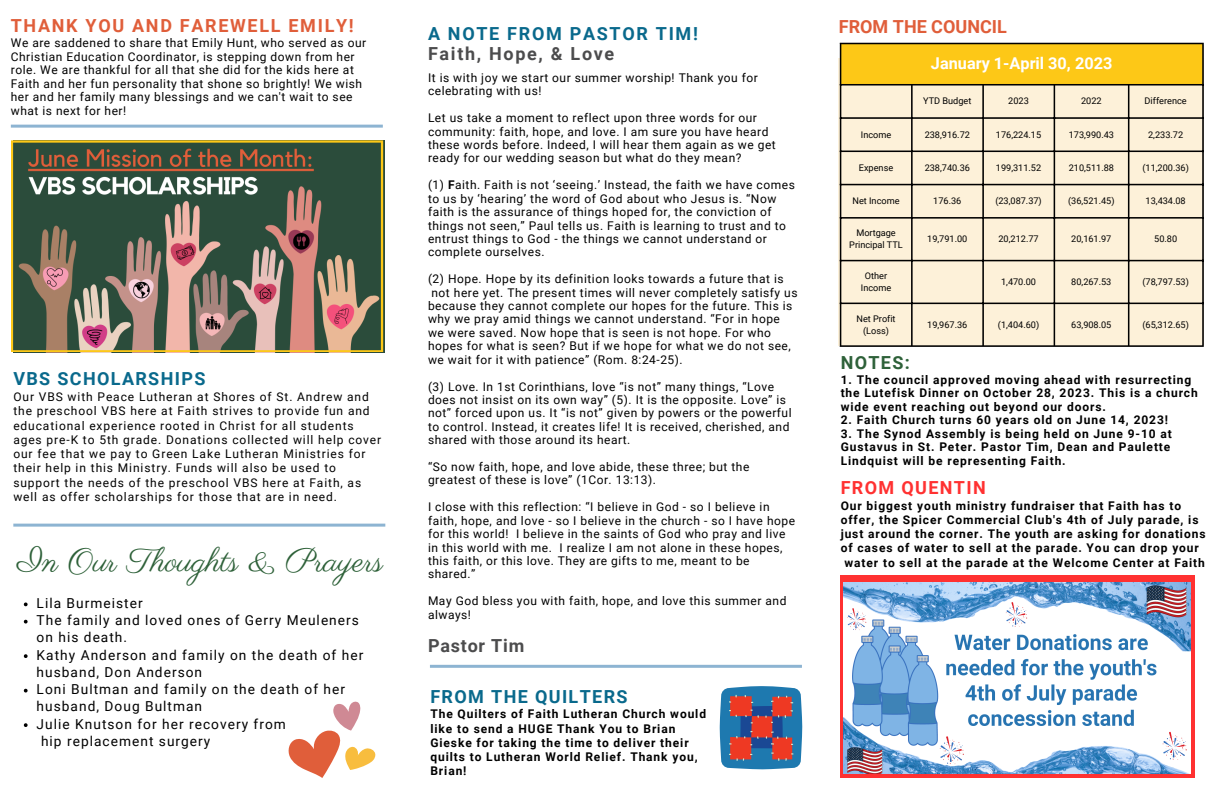
<style>
.page{position:relative;width:1224px;height:792px;background:#fff}
.page>*{position:absolute;margin:0;border:0;box-sizing:border-box;transform-origin:0 0}
.t1{font:33px "Parisienne";color:#2e6139}
.t2{font:700 18px "Roboto";letter-spacing:.075em;color:#09698c}
.t3{font:700 18px "Roboto";letter-spacing:.095em;color:#e05e3a}
.t4{font:700 18px "Roboto";letter-spacing:.095em;color:#09698c}
.t5{font:700 18px "Roboto";letter-spacing:.095em;color:#4c4c4d}
.t6{font:700 18px "Roboto";color:#e05e3a}
.t7{font:700 18px "Roboto";letter-spacing:.075em;color:#ff3131}
.t8{font:700 18px "Roboto";letter-spacing:.045em;color:#4c4c4d}
.t9{font:700 18px "Roboto";letter-spacing:.075em;color:#2e6139}
.t10{font:700 16.3px "Roboto";color:#fff}
.t11{font:13.7px/17.2px "Roboto";letter-spacing:.075em;color:#000}
.t12{font:12px/13.4px "Roboto";letter-spacing:.045em;color:#000}
.t13{font:700 12px/13.5px "Roboto";letter-spacing:.075em;color:#000}
.t14{font:12px/14.2px "Roboto";letter-spacing:.075em;color:#000}
.t15{font:9.2px/12.2px "Roboto";color:#000;text-align:center}
.s1{font-weight:700}
</style>
<div class="page">
<div style="left:839px;top:58px;width:365px;height:288px;background:#fdf1d9"></div>
<div style="left:840px;top:43px;width:363px;height:42px;background:#fdc817"></div>
<hr style="left:840px;top:44px;width:1px;height:301px;background:#000">
<hr style="left:911px;top:86px;width:2px;height:259px;background:#000">
<hr style="left:982px;top:86px;width:2px;height:259px;background:#000">
<hr style="left:1054px;top:86px;width:1px;height:259px;background:#000">
<hr style="left:1128px;top:86px;width:1px;height:259px;background:#000">
<hr style="left:1202px;top:44px;width:2px;height:301px;background:#000">
<hr style="left:840px;top:43px;width:364px;height:1px;background:#000">
<hr style="left:840px;top:84px;width:364px;height:2px;background:#000">
<hr style="left:840px;top:117px;width:364px;height:2px;background:#000">
<hr style="left:840px;top:151px;width:364px;height:1px;background:#000">
<hr style="left:840px;top:184px;width:364px;height:1px;background:#000">
<hr style="left:840px;top:217px;width:364px;height:2px;background:#000">
<hr style="left:840px;top:260px;width:364px;height:1px;background:#000">
<hr style="left:840px;top:303px;width:364px;height:1px;background:#000">
<hr style="left:840px;top:345px;width:364px;height:2px;background:#000">
<hr style="left:13px;top:524px;width:372px;height:3px;background:#8db4d2">
<svg style="left:11px;top:140px;width:372px;height:212px;background:#6d6b57"></svg>
<svg style="left:288px;top:701px;width:88px;height:77px"></svg>
<svg style="left:840px;top:576px;width:354px;height:202px;background:#ed464c"></svg>
<img style="left:844px;top:583px;width:347px;height:190px">
<svg style="left:720px;top:686px;width:82px;height:83px;background:#696583"></svg>
<svg style="left:24px;top:603px;width:4px;height:3px"></svg>
<svg style="left:24px;top:620px;width:4px;height:4px"></svg>
<svg style="left:24px;top:654px;width:4px;height:4px"></svg>
<svg style="left:24px;top:689px;width:4px;height:4px"></svg>
<svg style="left:24px;top:723px;width:4px;height:4px"></svg>
<hr style="left:11px;top:125px;width:372px;height:3px;background:#8db4d2">
<hr style="left:430px;top:665px;width:372px;height:3px;background:#8db4d2">
<p class="t3" style="left:11px;top:16px;width:344px">THANK YOU AND FAREWELL EMILY!</p>
<p class="t12" style="left:11px;top:37px;width:357px">We are saddened to share that Emily Hunt, who served as our Christian Education Coordinator, is stepping down from her role. We are thankful for all that she did for the kids here at Faith and her fun personality that shone so brightly! We wish her and her family many blessings and we can't wait to see what is next for her!</p>
<p class="t2" style="left:13px;top:369px;width:194px">VBS SCHOLARSHIPS</p>
<p class="t14" style="left:13px;top:390px;width:369px">Our VBS with Peace Lutheran at Shores of St. Andrew and the preschool VBS here at Faith strives to provide fun and educational experience rooted in Christ for all students ages pre-K to 5th grade. Donations collected will help cover our fee that we pay to Green Lake Lutheran Ministries for their help in this Ministry. Funds will also be used to support the needs of the preschool VBS here at Faith, as well as offer scholarships for those that are in need.</p>
<p class="t1" style="left:17px;top:540px;width:367px">In Our Thoughts &amp; Prayers</p>
<p class="t11" style="left:37px;top:594px;width:108px">Lila Burmeister</p>
<p class="t11" style="left:37px;top:612px;width:324px">The family and loved ones of Gerry Meuleners on his death.</p>
<p class="t11" style="left:37px;top:646px;width:328px">Kathy Anderson and family on the death of her husband, Don Anderson</p>
<p class="t11" style="left:37px;top:681px;width:310px">Loni Bultman and family on the death of her husband, Doug Bultman</p>
<p class="t11" style="left:41px;top:715px;width:246px;text-indent:-4px">Julie Knutson for her recovery from hip replacement surgery</p>
<p class="t4" style="left:428px;top:23px;width:271px">A NOTE FROM PASTOR TIM!</p>
<p class="t5" style="left:428px;top:44px;width:188px">Faith, Hope, &amp; Love</p>
<p class="t12" style="left:428px;top:71px;width:331px">It is with joy we start our summer worship! Thank you for celebrating with us!</p>
<p class="t12" style="left:428px;top:111px;width:349px">Let us take a moment to reflect upon three words for our community: faith, hope, and love. I am sure you have heard these words before. Indeed, I will hear them again as we get ready for our wedding season but what do they mean?</p>
<p class="t12" style="left:428px;top:178px;width:368px">(1) <span class="s1">F</span>aith. Faith is not ‘seeing.’ Instead, the faith we have comes to us by ‘hearing’ the word of God about who Jesus is. “Now faith is the assurance of things hoped for, the conviction of things not seen,” Paul tells us. Faith is learning to trust and to entrust things to God - the things we cannot understand or complete ourselves.</p>
<p class="t12" style="left:428px;top:272px;width:371px">(2) Hope. Hope by its definition looks towards a future that is not here yet. The present times will never completely satisfy us because they cannot complete our hopes for the future. This is why we pray amid things we cannot understand. “For in hope we were saved. Now hope that is seen is not hope. For who hopes for what is seen? But if we hope for what we do not see, we wait for it with patience” (Rom. 8:24-25).</p>
<p class="t12" style="left:428px;top:380px;width:365px">(3) Love. In 1st Corinthians, love “is not” many things, “Love does not insist on its own way” (5). It is the opposite. Love” is not” forced upon us. It “is not” given by powers or the powerful to control. Instead, it creates life! It is received, cherished, and shared with those around its heart.</p>
<p class="t12" style="left:428px;top:460px;width:323px">“So now faith, hope, and love abide, these three; but the greatest of these is love” (1Cor. 13:13).</p>
<p class="t12" style="left:428px;top:500px;width:369px">I close with this reflection: “I believe in God - so I believe in faith, hope, and love - so I believe in the church - so I have hope for this world! I believe in the saints of God who pray and live in this world with me. I realize I am not alone in these hopes, this faith, or this love. They are gifts to me, meant to be shared.”</p>
<p class="t12" style="left:428px;top:594px;width:360px">May God bless you with faith, hope, and love this summer and always!</p>
<p class="t8" style="left:428px;top:635px;width:98px">Pastor Tim</p>
<p class="t2" style="left:430px;top:686px;width:199px">FROM THE QUILTERS</p>
<p class="t13" style="left:430px;top:707px;width:277px;line-height:14.2px">The Quilters of Faith Lutheran Church would like to send a HUGE Thank You to Brian Gieske for taking the time to deliver their quilts to Lutheran World Relief. Thank you, Brian!</p>
<p class="t6" style="left:839px;top:16px;width:169px">FROM THE COUNCIL</p>
<p class="t10" style="left:931px;top:54px;width:183px">January 1-April 30, 2023</p>
<p class="t15" style="left:923px;top:95px;width:50px">YTD Budget</p>
<p class="t15" style="left:1008px;top:95px;width:22px">2023</p>
<p class="t15" style="left:1081px;top:95px;width:22px">2022</p>
<p class="t15" style="left:1145px;top:95px;width:44px">Difference</p>
<p class="t15" style="left:861px;top:128px;width:32px">Income</p>
<p class="t15" style="left:925px;top:128px;width:47px">238,916.72</p>
<p class="t15" style="left:996px;top:128px;width:47px">176,224.15</p>
<p class="t15" style="left:1069px;top:128px;width:47px">173,990.43</p>
<p class="t15" style="left:1148px;top:128px;width:37px">2,233.72</p>
<p class="t15" style="left:859px;top:162px;width:36px">Expense</p>
<p class="t15" style="left:925px;top:162px;width:47px">238,740.36</p>
<p class="t15" style="left:996px;top:162px;width:47px">199,311.52</p>
<p class="t15" style="left:1069px;top:162px;width:47px">210,511.88</p>
<p class="t15" style="left:1142px;top:162px;width:48px">(11,200.36)</p>
<p class="t15" style="left:853px;top:195px;width:49px">Net Income</p>
<p class="t15" style="left:933px;top:195px;width:30px">176.36</p>
<p class="t15" style="left:995px;top:195px;width:48px">(23,087.37)</p>
<p class="t15" style="left:1068px;top:195px;width:48px">(36,521.45)</p>
<p class="t15" style="left:1146px;top:195px;width:42px">13,434.08</p>
<p class="t15" style="left:849px;top:227px;width:55px">Mortgage<br>Principal TTL</p>
<p class="t15" style="left:927px;top:233px;width:42px">19,791.00</p>
<p class="t15" style="left:999px;top:233px;width:42px">20,212.77</p>
<p class="t15" style="left:1071px;top:233px;width:42px">20,161.97</p>
<p class="t15" style="left:1154px;top:233px;width:24px">50.80</p>
<p class="t15" style="left:861px;top:270px;width:32px">Other<br>Income</p>
<p class="t15" style="left:1001px;top:276px;width:37px">1,470.00</p>
<p class="t15" style="left:1071px;top:276px;width:42px">80,267.53</p>
<p class="t15" style="left:1142px;top:276px;width:48px">(78,797.53)</p>
<p class="t15" style="left:857px;top:312px;width:41px">Net Profit (Loss)</p>
<p class="t15" style="left:927px;top:318px;width:42px">19,967.36</p>
<p class="t15" style="left:998px;top:318px;width:43px">(1,404.60)</p>
<p class="t15" style="left:1071px;top:318px;width:42px">63,908.05</p>
<p class="t15" style="left:1142px;top:318px;width:48px">(65,312.65)</p>
<p class="t9" style="left:841px;top:352px;width:71px">NOTES:</p>
<p class="t13" style="left:841px;top:373px;width:359px">1. The council approved moving ahead with resurrecting the Lutefisk Dinner on October 28, 2023. This is a church wide event reaching out beyond our doors.</p>
<p class="t13" style="left:841px;top:413px;width:329px">2. Faith Church turns 60 years old on June 14, 2023!</p>
<p class="t13" style="left:841px;top:427px;width:333px">3. The Synod Assembly is being held on June 9-10 at<br>Gustavus in St. Peter. Pastor Tim, Dean and Paulette<br>Lindquist will be representing Faith.</p>
<p class="t7" style="left:841px;top:477px;width:147px">FROM QUENTIN</p>
<p class="t13" style="left:841px;top:499px;width:342px">Our biggest youth ministry fundraiser that Faith has to</p>
<p class="t13" style="left:841px;top:513px;width:359px">offer, the Spicer Commercial Club's 4th of July parade, is</p>
<p class="t13" style="left:841px;top:527px;width:366px">just around the corner. The youth are asking for donations</p>
<p class="t13" style="left:841px;top:542px;width:360px">of cases of water to sell at the parade. You can drop your</p>
<p class="t13" style="left:845px;top:556px;width:362px">water to sell at the parade at the Welcome Center at Faith</p>
</div>
